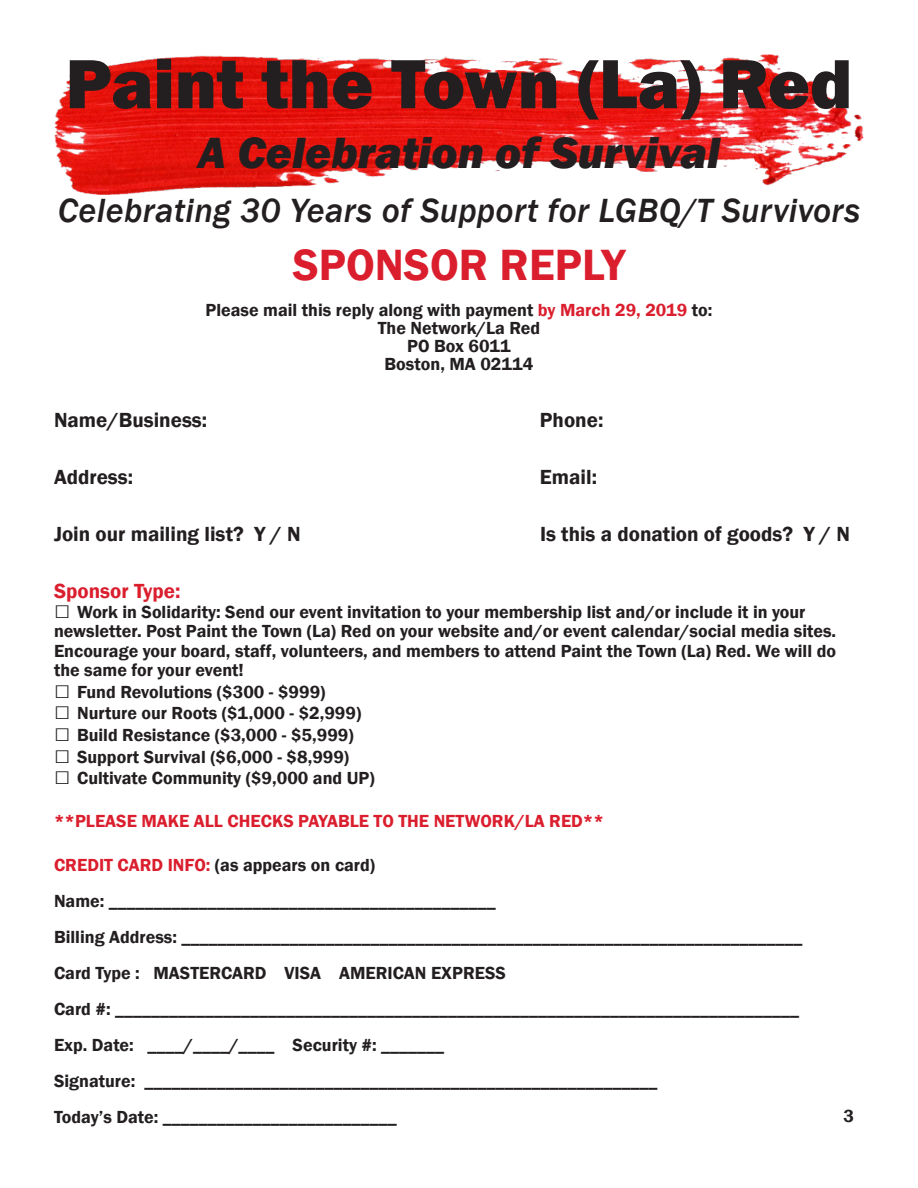
<style>
.page{position:relative;width:918px;height:1188px;background:#fff}
.page>*{position:absolute;margin:0;border:0;box-sizing:border-box;transform-origin:0 0}
.t1{font:800 72px "Franklin Gothic";color:#231f20}
.t2{font:italic 800 45px "Franklin Gothic";color:#231f20}
.t3{font:600 45px "Franklin Gothic";color:#db1e2e}
.t4{font:italic 500 34.5px "Franklin Gothic";letter-spacing:.01em;color:#231f20}
.t5{font:600 21px "Franklin Gothic";color:#231f20}
.t6{font:600 21px "Franklin Gothic";color:#db1e2e}
.t7{font:600 18px/19.5px "Franklin Gothic";color:#231f20;text-align:justify}
.t8{font:600 18px "Franklin Gothic";color:#db1e2e}
.s1{color:#db1e2e}
.s2{font-size:27px}
</style>
<div class="page">
<img style="left:54px;top:54px;width:810px;height:140px">
<p class="t1" style="left:66px;top:37px;width:788px">Paint the Town (La) Red</p>
<p class="t2" style="left:198px;top:124px;width:524px">A Celebration of Survival</p>
<p class="t4" style="left:58px;top:189px;width:804px">Celebrating 30 Years of Support for LGBQ/T Survivors</p>
<p class="t3" style="left:293px;top:237px;width:334px">SPONSOR REPLY</p>
<p class="t7" style="left:206px;top:301px;width:508px">Please mail this reply along with payment <span class="s1">by March 29, 2019</span> to:</p>
<p class="t7" style="left:378px;top:319px;width:164px">The Network/La Red</p>
<p class="t7" style="left:407px;top:337px;width:105px">PO Box 6011</p>
<p class="t7" style="left:385px;top:355px;width:150px">Boston, MA 02114</p>
<p class="t5" style="left:54px;top:407px;width:155px">Name/Business:</p>
<p class="t5" style="left:540px;top:407px;width:65px">Phone:</p>
<p class="t5" style="left:54px;top:464px;width:81px">Address:</p>
<p class="t5" style="left:540px;top:464px;width:59px">Email:</p>
<p class="t5" style="left:54px;top:521px;width:248px">Join our mailing list? Y / N</p>
<p class="t5" style="left:540px;top:521px;width:311px">Is this a donation of goods? Y / N</p>
<p class="t6" style="left:54px;top:578px;width:128px">Sponsor Type:</p>
<p class="t7" style="left:54px;top:602px;width:753px"><span class="s2">□</span> Work in Solidarity: Send our event invitation to your membership list and/or include it in your</p>
<p class="t7" style="left:54px;top:622px;width:784px">newsletter. Post Paint the Town (La) Red on your website and/or event calendar/social media sites.<br>Encourage your board, staff, volunteers, and members to attend Paint the Town (La) Red. We will do the same for your event!</p>
<p class="t7" style="left:54px;top:682px;width:273px"><span class="s2">□</span> Fund Revolutions ($300 - $999)</p>
<p class="t7" style="left:54px;top:704px;width:309px"><span class="s2">□</span> Nurture our Roots ($1,000 - $2,999)</p>
<p class="t7" style="left:54px;top:725px;width:301px"><span class="s2">□</span> Build Resistance ($3,000 - $5,999)</p>
<p class="t7" style="left:54px;top:747px;width:297px"><span class="s2">□</span> Support Survival ($6,000 - $8,999)</p>
<p class="t7" style="left:54px;top:769px;width:322px"><span class="s2">□</span> Cultivate Community ($9,000 and UP)</p>
<p class="t8" style="left:54px;top:810px;width:552px">**PLEASE MAKE ALL CHECKS PAYABLE TO THE NETWORK/LA RED**</p>
<p class="t7" style="left:54px;top:855px;width:323px"><span class="s1">CREDIT CARD INFO:</span> (as appears on card)</p>
<p class="t7" style="left:54px;top:891px;width:443px">Name: ___________________________________________</p>
<p class="t7" style="left:54px;top:927px;width:750px">Billing Address: _____________________________________________________________________</p>
<p class="t7" style="left:54px;top:963px;width:454px">Card Type : MASTERCARD VISA AMERICAN EXPRESS</p>
<p class="t7" style="left:54px;top:999px;width:747px">Card #: ____________________________________________________________________________</p>
<p class="t7" style="left:54px;top:1035px;width:392px">Exp. Date: ____/____/____ Security #: _______</p>
<p class="t7" style="left:54px;top:1071px;width:605px">Signature: _________________________________________________________</p>
<p class="t7" style="left:54px;top:1107px;width:344px">Today’s Date: __________________________</p>
<p class="t7" style="left:844px;top:1106px;width:12px">3</p>
</div>
